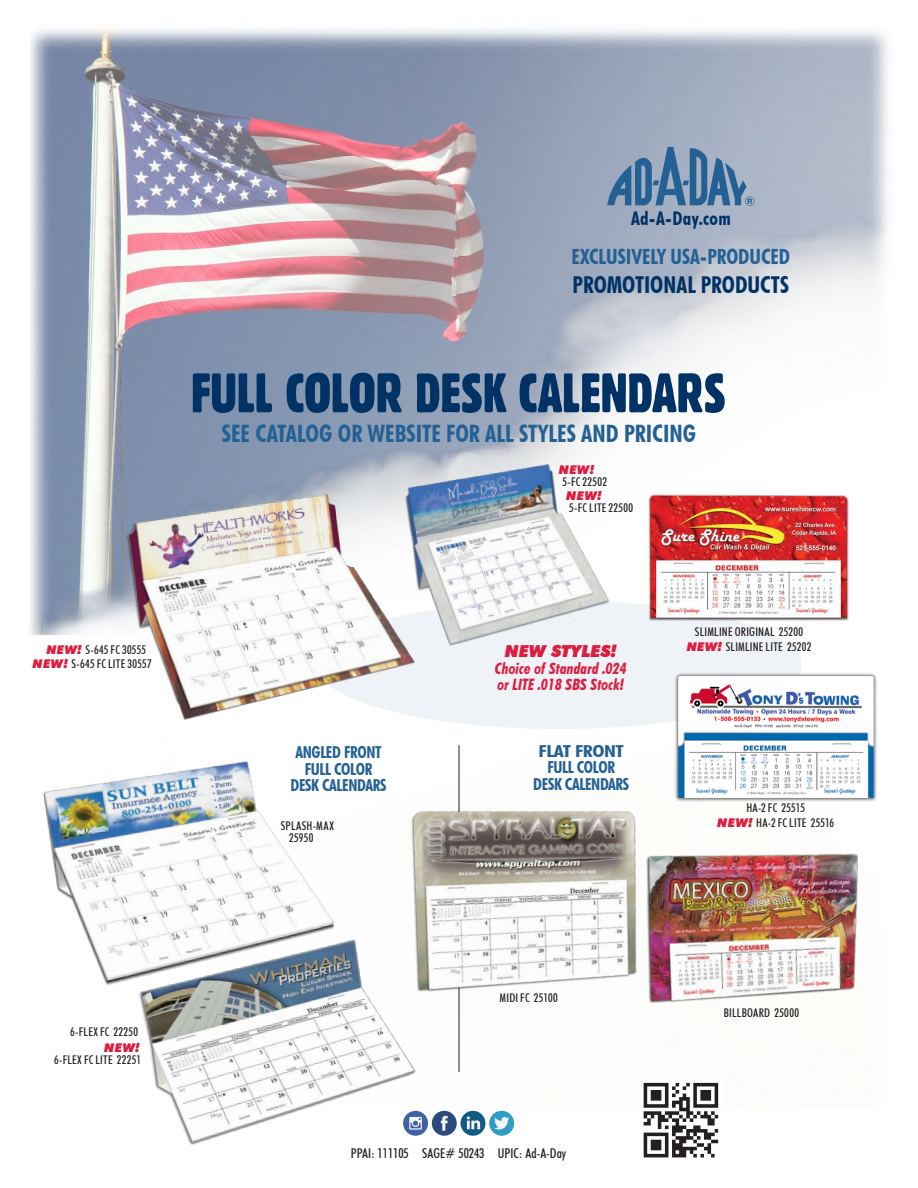
<style>
.page{position:relative;width:918px;height:1188px;background:#fff}
.page>*{position:absolute;margin:0;border:0;box-sizing:border-box;transform-origin:0 0}
.t1{font:54px "Gothic 821 Condensed BT";letter-spacing:-.005em;color:#003265}
.t2{font:700 condensed 24px "Futura BT";color:#236195}
.t3{font:700 condensed 23.25px "Futura BT";color:#003265}
.t4{font:700 condensed 21px "Futura BT";color:#236195}
.t5{font:700 condensed 18.9px "Futura BT";letter-spacing:.02em;color:#003265}
.t6{font:700 condensed 16.5px/16.5px "Futura BT";letter-spacing:-.02em;color:#236195;text-align:center}
.t7{font:700 condensed 16.5px/16.5px "Futura BT";letter-spacing:-.02em;color:#236195;text-align:center;scale:1.3 1}
.t8{font:italic 900 16.5px "Futura BT";color:#dc1d3f}
.t9{font:italic 700 condensed 15.75px/16.5px "Futura BT";color:#dc1d3f}
.t10{font:500 condensed 13.5px "Futura BT";color:#231f20}
.t11{font:500 condensed 12px/15px "Futura BT";letter-spacing:.025em;color:#231f20}
.t12{font:italic 900 12px "Futura BT";letter-spacing:.035em;color:#dc1d3f}
.s1{font-weight:900;font-style:italic;font-stretch:normal;color:#dc1d3f}
</style>
<div class="page">
<img style="left:30px;top:29px;width:858px;height:1043px">
<div style="left:316px;top:600px;width:486px;height:129px;background:#eff2f6;border-radius:50%"></div>
<hr style="left:459px;top:745px;width:1px;height:327px;background:#231f20">
<img style="left:400px;top:456px;width:216px;height:190px">
<img style="left:395px;top:793px;width:259px;height:211px">
<img style="left:634px;top:833px;width:239px;height:183px">
<img style="left:119px;top:481px;width:305px;height:251px">
<img style="left:33px;top:754px;width:317px;height:273px">
<img style="left:644px;top:487px;width:210px;height:141px">
<img style="left:136px;top:936px;width:291px;height:209px">
<img style="left:668px;top:665px;width:216px;height:144px">
<svg style="left:607px;top:147px;width:147px;height:59px;background:#6d8dae"></svg>
<div style="left:432px;top:1111px;width:25px;height:25px;background:#2b4a7f;border-radius:50%"></div>
<svg style="left:441px;top:1116px;width:7px;height:15px"></svg>
<div style="left:461px;top:1111px;width:24px;height:25px;background:#105a84;border-radius:50%"></div>
<svg style="left:467px;top:1116px;width:13px;height:13px"></svg>
<div style="left:489px;top:1111px;width:25px;height:25px;background:#2f9dc3;border-radius:50%"></div>
<svg style="left:494px;top:1117px;width:15px;height:13px"></svg>
<div style="left:403px;top:1111px;width:25px;height:25px;background:#4061a6;border-radius:50%"></div>
<svg style="left:409px;top:1117px;width:13px;height:13px"></svg>
<svg style="left:643px;top:1082px;width:76px;height:76px"></svg>
<svg style="left:644px;top:1083px;width:74px;height:74px"></svg>
<h3 class="t5" style="left:631px;top:207px;width:101px">Ad-A-Day.com</h3>
<h3 class="t4" style="left:572px;top:244px;width:220px">EXCLUSIVELY USA-PRODUCED</h3>
<h3 class="t3" style="left:573px;top:270px;width:218px">PROMOTIONAL PRODUCTS</h3>
<h1 class="t1" style="left:191px;top:360px;width:537px">FULL COLOR DESK CALENDARS</h1>
<h2 class="t2" style="left:222px;top:419px;width:476px">SEE CATALOG OR WEBSITE FOR ALL STYLES AND PRICING</h2>
<p class="t12" style="left:559px;top:463px;width:37px">NEW!</p>
<p class="t11" style="left:563px;top:474px;width:46px">5-FC 22502</p>
<p class="t12" style="left:566px;top:488px;width:37px">NEW!</p>
<p class="t11" style="left:569px;top:500px;width:65px">5-FC LITE 22500</p>
<p class="t11" style="left:32px;top:643px;width:121px;line-height:13.5px;text-indent:14px"><span class="s1">NEW!</span> S-645 FC 30555<br><span class="s1">NEW!</span> S-645 FC LITE 30557</p>
<h3 class="t8" style="left:505px;top:641px;width:113px">NEW STYLES!</h3>
<h3 class="t9" style="left:495px;top:660px;width:133px">Choice of Standard .024 or LITE .018 SBS Stock!</h3>
<h3 class="t6" style="left:291px;top:744px;width:97px">ANGLED FRONT<br>FULL COLOR<br>DESK CALENDARS</h3>
<h3 class="t7" style="left:533px;top:742px;width:75px">FLAT FRONT<br>FULL COLOR<br>DESK CALENDARS</h3>
<p class="t11" style="left:289px;top:820px;width:46px;line-height:12px;text-indent:-8px">SPLASH-MAX<br>25950</p>
<p class="t11" style="left:687px;top:624px;width:126px;text-align:center">SLIMLINE ORIGINAL 25200<br><span class="s1">NEW!</span> SLIMLINE LITE 25202</p>
<p class="t11" style="left:717px;top:800px;width:119px;text-align:center">HA-2 FC 25515<br><span class="s1">NEW!</span> HA-2 FC LITE 25516</p>
<p class="t11" style="left:70px;top:1024px;width:69px">6-FLEX FC 22250</p>
<p class="t12" style="left:104px;top:1041px;width:37px">NEW!</p>
<p class="t11" style="left:54px;top:1052px;width:89px">6-FLEX FC LITE 22251</p>
<p class="t11" style="left:500px;top:990px;width:60px">MIDI FC 25100</p>
<p class="t10" style="left:351px;top:1145px;width:217px">PPAI: 111105 SAGE# 50243 UPIC: Ad‑A‑Day</p>
<p class="t11" style="left:724px;top:1005px;width:77px">BILLBOARD 25000</p>
</div>
